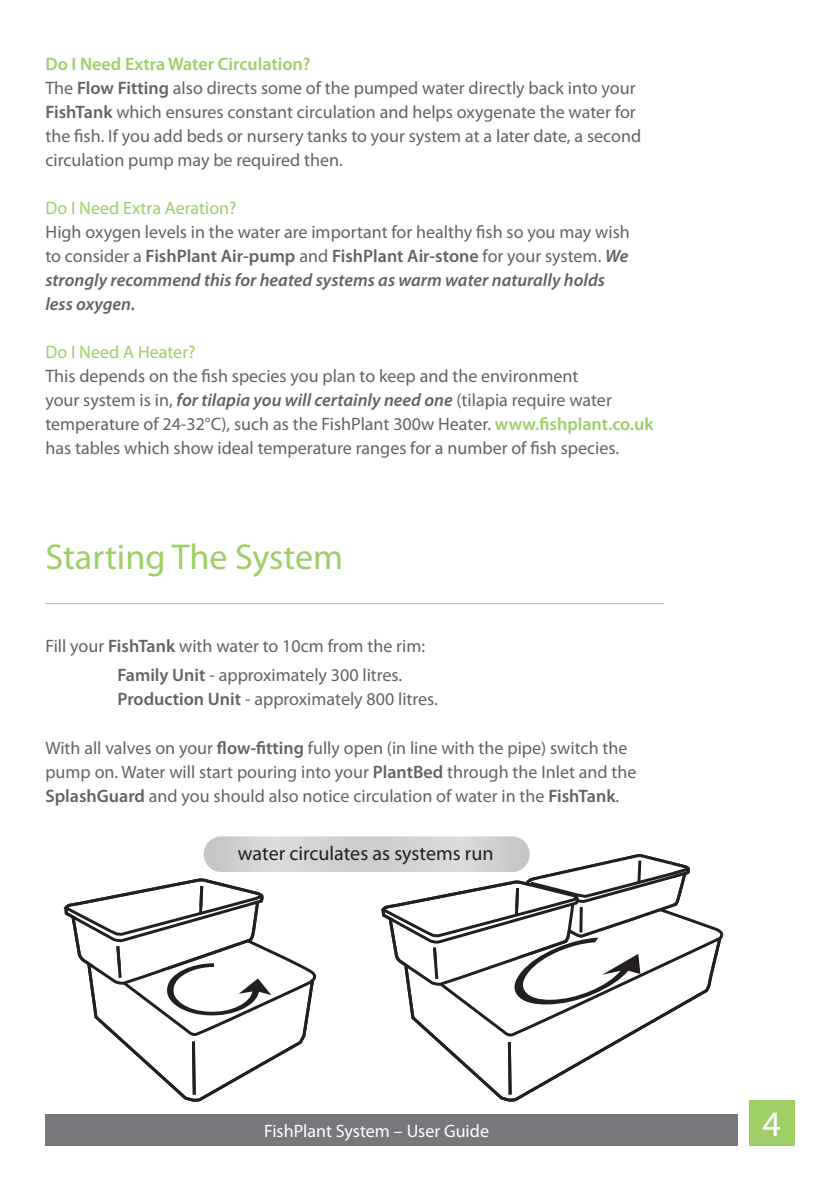
<style>
.page{position:relative;width:840px;height:1191px;background:#fff}
.page>*{position:absolute;margin:0;border:0;box-sizing:border-box;transform-origin:0 0}
.t1{font:36px "Myriad Pro";color:#9fce66}
.t2{font:36px "Myriad Pro";color:#fff}
.t3{font:20px "Myriad Pro";color:#231f20}
.t4{font:18px/24px "Myriad Pro";color:#636366}
.t5{font:18px "Myriad Pro";color:#9fce66}
.t6{font:18px "Myriad Pro";color:#fff}
.s1{font-weight:600;color:#9fce66}
.s2{font-weight:600}
.s3{font-weight:600;font-style:italic}
</style>
<div class="page">
<div style="left:45px;top:1114px;width:692px;height:31px;background:#76787b"></div>
<div style="left:748px;top:1100px;width:46px;height:45px;background:#9fce66"></div>
<hr style="left:45px;top:603px;width:618px;height:1px;background:#9fce66">
<svg style="left:63px;top:878px;width:254px;height:224px"></svg>
<svg style="left:381px;top:854px;width:343px;height:243px"></svg>
<div style="left:203px;top:836px;width:326px;height:36px;background:#d1d2d4;border-radius:18px"></div>
<p class="t4" style="left:45px;top:52px;width:597px"><span class="s1">Do I Need Extra Water Circulation?<br></span>The <span class="s2">Flow Fitting</span> also directs some of the pumped water directly back into your <span class="s2">FishTank</span> which ensures constant circulation and helps oxygenate the water for the fish. If you add beds or nursery tanks to your system at a later date, a second circulation pump may be required then.</p>
<p class="t5" style="left:45px;top:197px;width:192px">Do I Need Extra Aeration?</p>
<p class="t4" style="left:45px;top:220px;width:585px">High oxygen levels in the water are important for healthy fish so you may wish to consider a <span class="s2">FishPlant Air-pump</span> and <span class="s2">FishPlant Air-stone</span> for your system. <span class="s3">We strongly recommend this for heated systems as warm water naturally holds less oxygen.</span></p>
<p class="t5" style="left:45px;top:341px;width:151px">Do I Need A Heater?</p>
<p class="t4" style="left:45px;top:364px;width:609px">This depends on the fish species you plan to keep and the environment<br>your system is in, <span class="s3">for tilapia you will certainly need one</span> (tilapia require water temperature of 24-32°C), such as the FishPlant 300w Heater. <span class="s1">www.fishplant.co.uk </span>has tables which show ideal temperature ranges for a number of fish species.</p>
<h1 class="t1" style="left:45px;top:534px;width:299px">Starting The System</h1>
<p class="t4" style="left:117px;top:630px;width:309px;line-height:29.6px;text-indent:-72px">Fill your <span class="s2">FishTank</span> with water to 10cm from the rim:<br><span class="s2">Family Unit</span> - approximately 300 litres.</p>
<p class="t4" style="left:117px;top:687px;width:322px"><span class="s2">Production Unit</span> - approximately 800 litres.</p>
<p class="t4" style="left:45px;top:735px;width:592px">With all valves on your <span class="s2">flow-fitting</span> fully open (in line with the pipe) switch the pump on. Water will start pouring into your <span class="s2">PlantBed</span> through the Inlet and the<br><span class="s2">SplashGuard</span> and you should also notice circulation of water in the <span class="s2">FishTank</span>.</p>
<p class="t3" style="left:238px;top:840px;width:257px">water circulates as systems run</p>
<p class="t6" style="left:264px;top:1119px;width:226px">FishPlant System – User Guide</p>
<h1 class="t2" style="left:762px;top:1102px;width:20px">4</h1>
</div>
